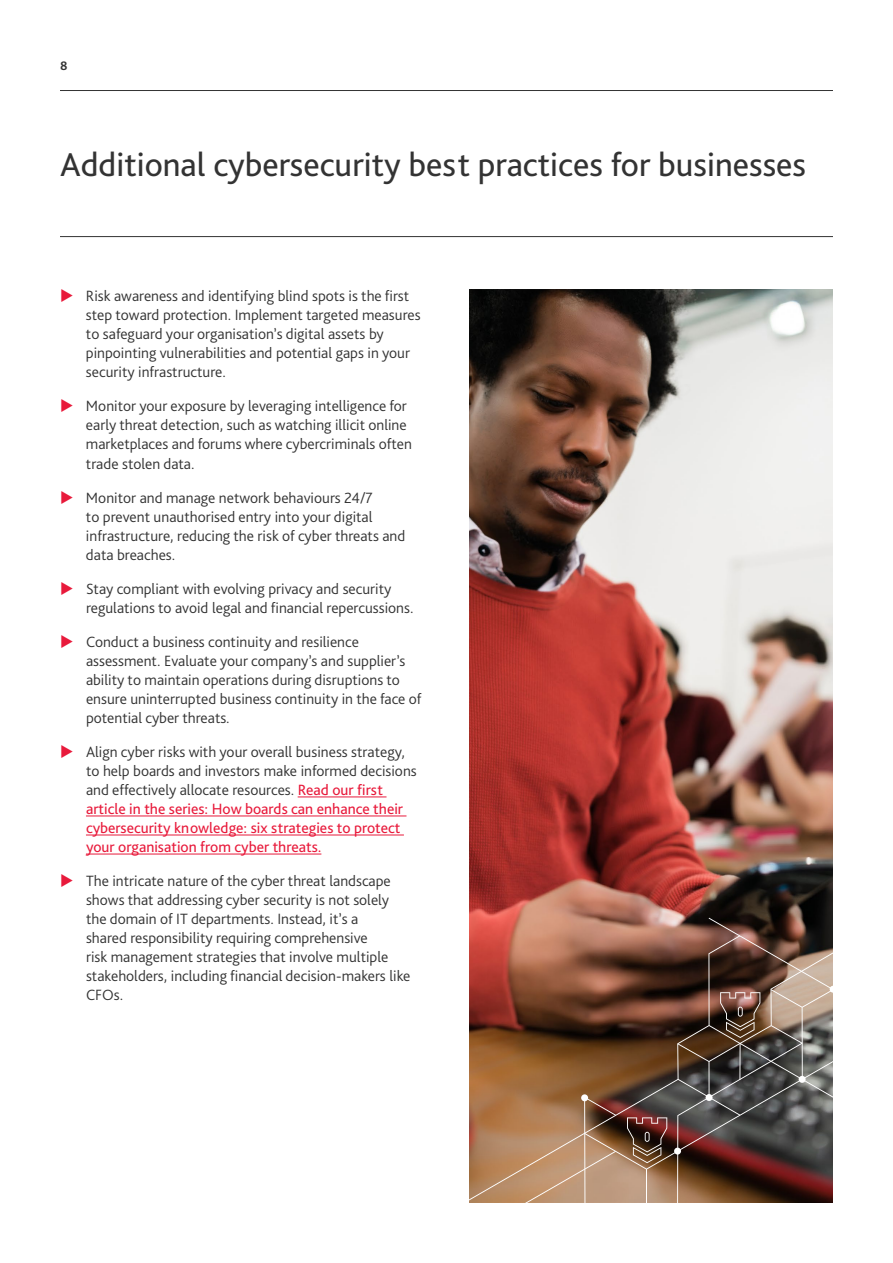
<style>
.page{position:relative;width:893px;height:1263px;background:#fff}
.page>*{position:absolute;margin:0;border:0;box-sizing:border-box;transform-origin:0 0}
.t1{font:34.5px "Bliss Pro";color:#333}
.t2{font:300 15.6px/19px "Bliss Pro";color:#333}
.t3{font:15.6px/19px "Bliss Pro";color:#e81a3b}
.t4{font:700 12.9px "Bliss Pro";color:#333}
.s1{font-weight:300;color:#333}
</style>
<div class="page">
<hr style="left:60px;top:90px;width:773px;height:1px;background:#333">
<hr style="left:60px;top:236px;width:773px;height:1px;background:#333">
<hr style="left:298px;top:796px;width:88px;height:1px;background:#e81a3b">
<hr style="left:86px;top:815px;width:320px;height:1px;background:#e81a3b">
<hr style="left:86px;top:835px;width:318px;height:1px;background:#e81a3b">
<hr style="left:86px;top:854px;width:235px;height:1px;background:#e81a3b">
<img style="left:469px;top:289px;width:364px;height:629px">
<img style="left:469px;top:918px;width:364px;height:285px">
<p class="t4" style="left:60px;top:58px;width:9px">8</p>
<h1 class="t1" style="left:60px;top:143px;width:747px">Additional cybersecurity best practices for businesses</h1>
<p class="t2" style="left:86px;top:286px;width:336px">Risk awareness and identifying blind spots is the first step toward protection. Implement targeted measures to safeguard your organisation’s digital assets by pinpointing vulnerabilities and potential gaps in your security infrastructure.</p>
<p class="t2" style="left:86px;top:396px;width:327px">Monitor your exposure by leveraging intelligence for early threat detection, such as watching illicit online marketplaces and forums where cybercriminals often trade stolen data.</p>
<p class="t2" style="left:86px;top:487px;width:321px">Monitor and manage network behaviours 24/7<br>to prevent unauthorised entry into your digital infrastructure, reducing the risk of cyber threats and data breaches.</p>
<p class="t2" style="left:86px;top:579px;width:329px">Stay compliant with evolving privacy and security regulations to avoid legal and financial repercussions.</p>
<p class="t2" style="left:86px;top:632px;width:337px">Conduct a business continuity and resilience assessment. Evaluate your company’s and supplier’s ability to maintain operations during disruptions to ensure uninterrupted business continuity in the face of potential cyber threats.</p>
<p class="t3" style="left:86px;top:742px;width:332px"><span class="s1">Align cyber risks with your overall business strategy, to help boards and investors make informed decisions and effectively allocate resources.</span> Read our first article in the series: How boards can enhance their cybersecurity knowledge: six strategies to protect your organisation from cyber threats.</p>
<p class="t2" style="left:86px;top:871px;width:326px">The intricate nature of the cyber threat landscape shows that addressing cyber security is not solely the domain of IT departments. Instead, it’s a<br>shared responsibility requiring comprehensive<br>risk management strategies that involve multiple stakeholders, including financial decision-makers like CFOs.</p>
</div>
